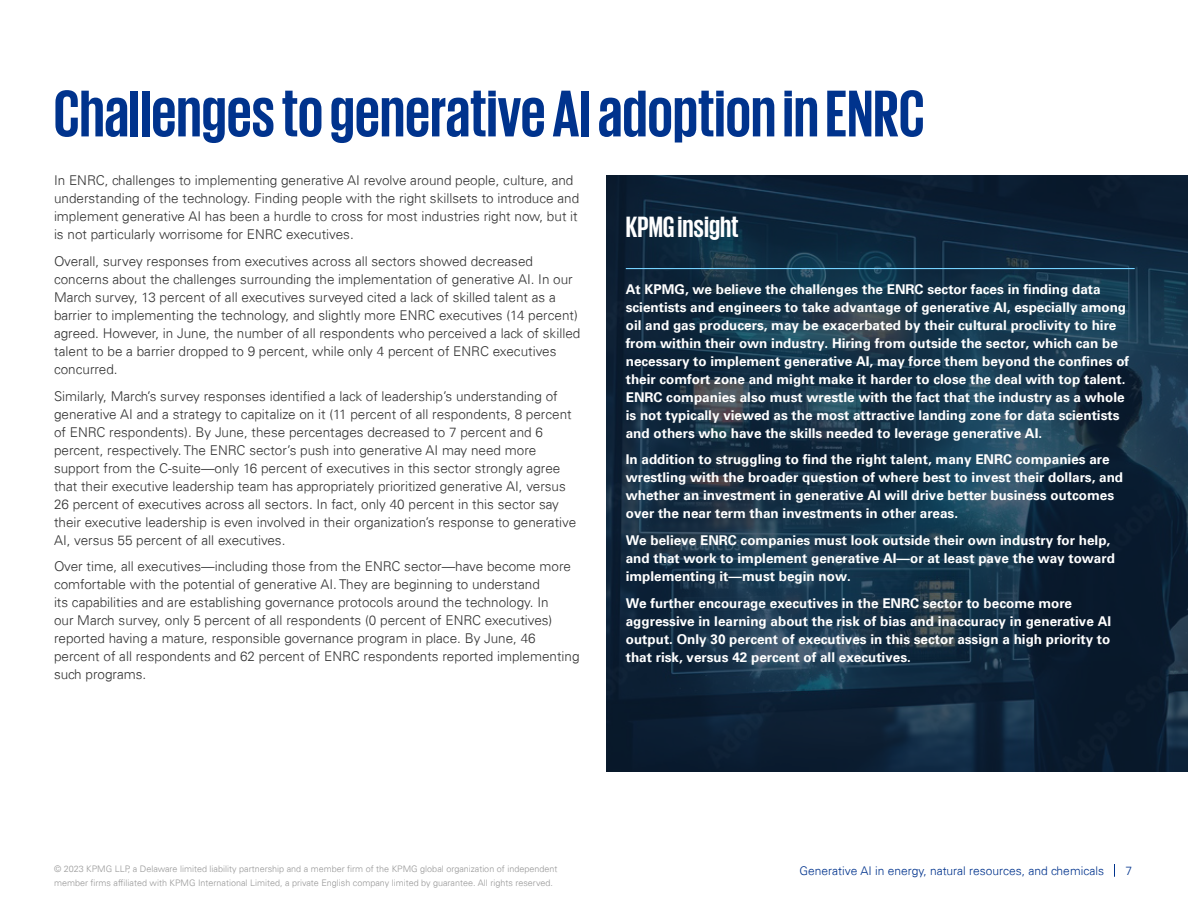
<style>
.page{position:relative;width:1188px;height:918px;background:#fff}
.page>*{position:absolute;margin:0;border:0;box-sizing:border-box;transform-origin:0 0}
.Header_Text_45pt_Blue{font:700 67.5px "KPMG";color:#00338d}
.Subhead_24pt_Blue_-_Span{font:700 30px "KPMG";color:#fff}
.Bodycopy_9pt{font:300 13.5px/18px "Univers 45";color:#333}
.Bodycopy_9pt_White{font:700 13.5px/18px "Univers";color:#fff}
.t1{font:300 12px "Univers 45";color:#00338d}
.t2{font:300 9px "Univers 45";color:#989898}
</style>
<div class="page">
<svg style="left:606px;top:175px;width:582px;height:597px;background:#132d41"></svg>
<hr style="left:626px;top:268px;width:509px;height:1px;background:#76d2ff">
<svg style="left:1114px;top:864px;width:1px;height:13px"></svg>
<p class="Header_Text_45pt_Blue" style="left:54px;top:80px;width:873px">Challenges to generative AI adoption in ENRC</p>
<p class="Bodycopy_9pt" style="left:54px;top:171px;width:527px">In ENRC, challenges to implementing generative AI revolve around people, culture, and understanding of the technology. Finding people with the right skillsets to introduce and implement generative AI has been a hurdle to cross for most industries right now, but it is not particularly worrisome for ENRC executives.</p>
<p class="Bodycopy_9pt" style="left:54px;top:252px;width:528px">Overall, survey responses from executives across all sectors showed decreased concerns about the challenges surrounding the implementation of generative AI. In our March survey, 13 percent of all executives surveyed cited a lack of skilled talent as a barrier to implementing the technology, and slightly more ENRC executives (14 percent) agreed. However, in June, the number of all respondents who perceived a lack of skilled talent to be a barrier dropped to 9 percent, while only 4 percent of ENRC executives concurred.</p>
<p class="Bodycopy_9pt" style="left:54px;top:387px;width:524px">Similarly, March’s survey responses identified a lack of leadership’s understanding of generative AI and a strategy to capitalize on it (11 percent of all respondents, 8 percent of ENRC respondents). By June, these percentages decreased to 7 percent and 6 percent, respectively. The ENRC sector’s push into generative AI may need more support from the C-suite—only 16 percent of executives in this sector strongly agree that their executive leadership team has appropriately prioritized generative AI, versus 26 percent of executives across all sectors. In fact, only 40 percent in this sector say their executive leadership is even involved in their organization’s response to generative AI, versus 55 percent of all executives.</p>
<p class="Bodycopy_9pt" style="left:54px;top:557px;width:527px">Over time, all executives—including those from the ENRC sector—have become more comfortable with the potential of generative AI. They are beginning to understand<br>its capabilities and are establishing governance protocols around the technology. In<br>our March survey, only 5 percent of all respondents (0 percent of ENRC executives) reported having a mature, responsible governance program in place. By June, 46 percent of all respondents and 62 percent of ENRC respondents reported implementing such programs.</p>
<p class="Subhead_24pt_Blue_-_Span" style="left:626px;top:212px;width:115px">KPMG insight</p>
<p class="Bodycopy_9pt_White" style="left:626px;top:281px;width:505px">At KPMG, we believe the challenges the ENRC sector faces in finding data scientists and engineers to take advantage of generative AI, especially among oil and gas producers, may be exacerbated by their cultural proclivity to hire from within their own industry. Hiring from outside the sector, which can be necessary to implement generative AI, may force them beyond the confines of their comfort zone and might make it harder to close the deal with top talent.<br>ENRC companies also must wrestle with the fact that the industry as a whole is not typically viewed as the most attractive landing zone for data scientists and others who have the skills needed to leverage generative AI.</p>
<p class="Bodycopy_9pt_White" style="left:626px;top:451px;width:499px">In addition to struggling to find the right talent, many ENRC companies are wrestling with the broader question of where best to invest their dollars, and whether an investment in generative AI will drive better business outcomes over the near term than investments in other areas.</p>
<p class="Bodycopy_9pt_White" style="left:626px;top:532px;width:491px">We believe ENRC companies must look outside their own industry for help, and that work to implement generative AI—or at least pave the way toward implementing it—must begin now.</p>
<p class="Bodycopy_9pt_White" style="left:626px;top:594px;width:487px">We further encourage executives in the ENRC sector to become more aggressive in learning about the risk of bias and inaccuracy in generative AI output. Only 30 percent of executives in this sector assign a high priority to that risk, versus 42 percent of all executives.</p>
<p class="t2" style="left:54px;top:864px;width:505px">© 2023 KPMG LLP, a Delaware limited liability partnership and a member firm of the KPMG global organization of independent</p>
<p class="t1" style="left:1125px;top:863px;width:8px">7</p>
<p class="t2" style="left:54px;top:877px;width:501px">member firms affiliated with KPMG International Limited, a private English company limited by guarantee. All rights reserved.</p>
<p class="t1" style="left:800px;top:863px;width:306px">Generative AI in energy, natural resources, and chemicals</p>
</div>
